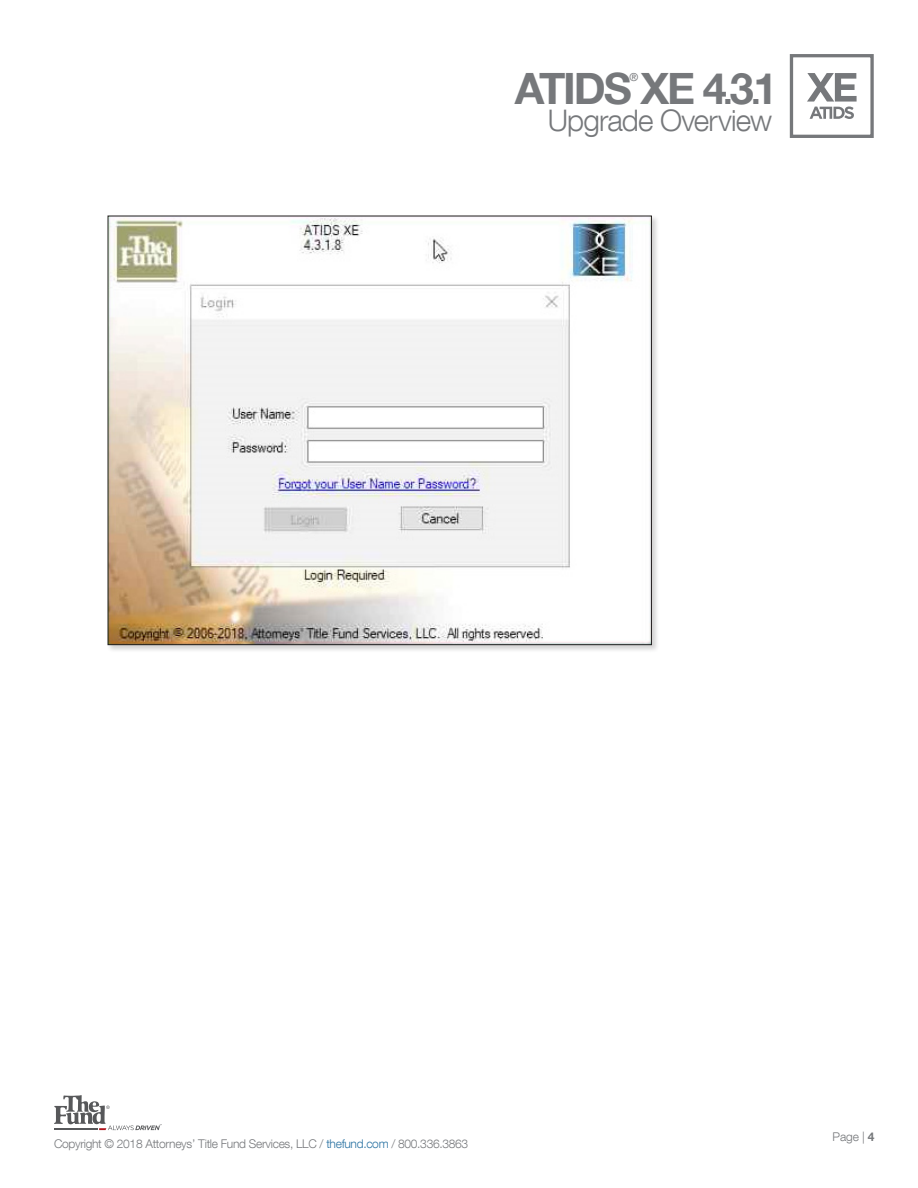
<style>
.page{position:relative;width:918px;height:1188px;background:#fff}
.page>*{position:absolute;margin:0;border:0;box-sizing:border-box;transform-origin:0 0}
.t1{font:700 43.2px "Helvetica Neue LT Com";letter-spacing:-.05em;color:#76787b}
.t2{font:300 29.7px "Helvetica Neue LT Com";letter-spacing:-.025em;color:#76787b}
.t3{font:300 12px "Helvetica Neue LT Com";letter-spacing:-.025em;color:#76787b}
.t4{font:10.95px "Helvetica Neue LT Com";color:#76787b}
.s1{font-size:32.4px}
.s2{color:#2c74a3}
.s3{font-weight:700}
</style>
<div class="page">
<svg style="left:54px;top:1095px;width:108px;height:35px"></svg>
<div style="left:790px;top:54px;width:84px;height:84px;border:3px solid #76787b"></div>
<div style="left:791px;top:55px;width:81px;height:82px;border:2px solid #76787b"></div>
<svg style="left:807px;top:73px;width:50px;height:46px"></svg>
<div style="left:106px;top:214px;width:554px;height:439px;background:#231f20;opacity:.2"></div>
<img style="left:110px;top:218px;width:540px;height:425px">
<h1 class="t1" style="left:515px;top:61px;width:264px">ATIDS XE 4<span class="s1">.</span>3<span class="s1">.</span>1</h1>
<p class="t4" style="left:630px;top:71px;width:10px">®</p>
<h2 class="t2" style="left:548px;top:102px;width:226px">Upgrade Overview</h2>
<p class="t3" style="left:54px;top:1136px;width:416px">Copyright © 2018 Attorneys’ Title Fund Services, LLC / <span class="s2">thefund.com</span> / 800.336.3863</p>
<p class="t3" style="left:833px;top:1129px;width:43px">Page | <span class="s3">4</span></p>
</div>
